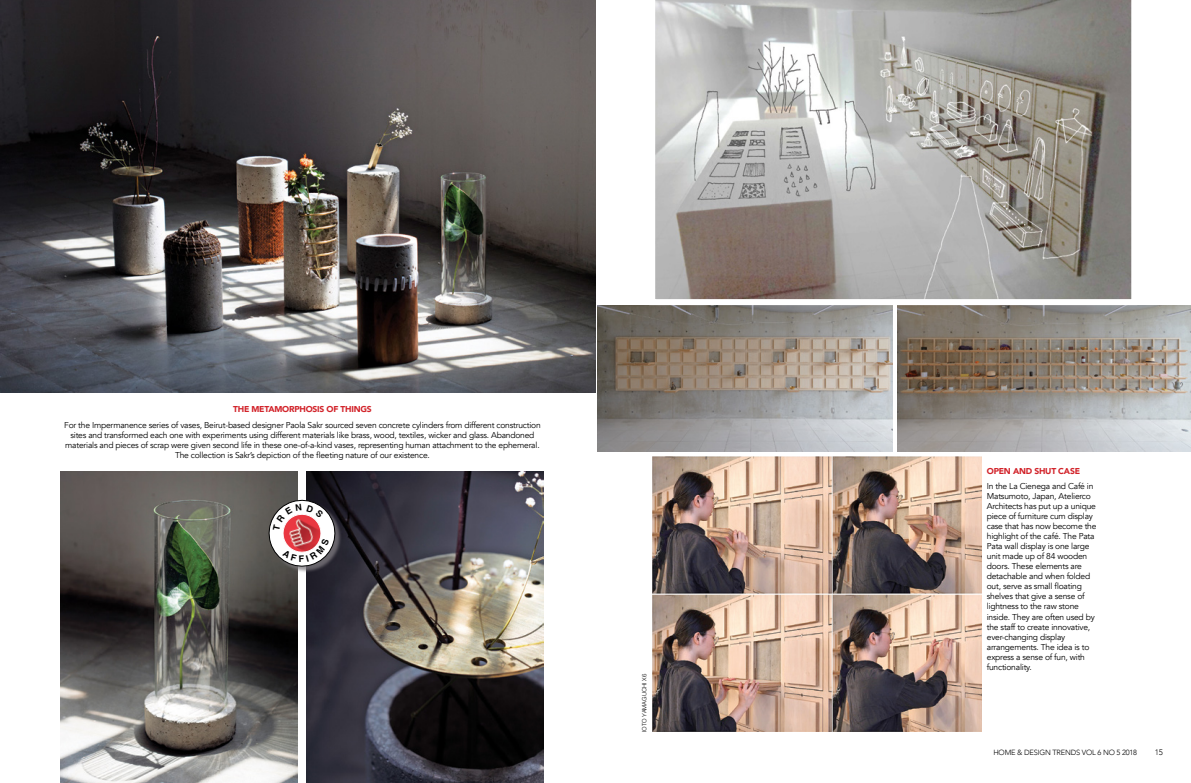
<style>
.page{position:relative;width:1191px;height:783px;background:#fff}
.page>*{position:absolute;margin:0;border:0;box-sizing:border-box;transform-origin:0 0}
.t1{font:8.5px/10px "Avenir";letter-spacing:-.025em;color:#000;text-align:center}
.t2{font:900 8.5px "Avenir";letter-spacing:-.025em;color:#d2232a}
.t3{font:300 8px "Avenir";color:#000}
.t4{font:300 7.5px "Avenir";letter-spacing:-.025em;color:#000}
.t5{font:300 6px "Helvetica Neue LT Std";color:#000}
</style>
<div class="page">
<img style="left:0;top:0;width:595px;height:392px">
<img style="left:306px;top:471px;width:237px;height:311px">
<img style="left:61px;top:471px;width:236px;height:311px">
<div style="left:270px;top:501px;width:72px;height:72px;background:#807c81;opacity:.75"></div>
<img style="left:897px;top:305px;width:294px;height:146px">
<img style="left:597px;top:305px;width:295px;height:146px">
<svg style="left:655px;top:0;width:477px;height:300px;background:#a8a5a1"></svg>
<img style="left:652px;top:457px;width:329px;height:274px">
<svg style="left:265px;top:496px;width:74px;height:74px"></svg>
<p class="t2" style="left:233px;top:402px;width:140px">THE METAMORPHOSIS OF THINGS</p>
<p class="t1" style="left:64px;top:420px;width:478px">For the Impermanence series of vases, Beirut-based designer Paola Sakr sourced seven concrete cylinders from different construction sites and transformed each one with experiments using different materials like brass, wood, textiles, wicker and glass. Abandoned materials and pieces of scrap were given second life in these one-of-a-kind vases, representing human attachment to the ephemeral.<br>The collection is Sakr’s depiction of the fleeting nature of our existence.</p>
<p class="t5" style="left:640px;top:731px;width:59px;rotate:-90deg">IOTO YAMAGUCHI X6</p>
<p class="t2" style="left:986px;top:463px;width:95px">OPEN AND SHUT CASE</p>
<p class="t1" style="left:986px;top:481px;width:111px;text-align:left">In the La Cienega and Café in<br>Matsumoto, Japan, Atelierco<br>Architects has put up a unique piece of furniture cum display case that has now become the highlight of the café. The Pata<br>Pata wall display is one large unit made up of 84 wooden doors. These elements are detachable and when folded out, serve as small floating shelves that give a sense of lightness to the raw stone inside. They are often used by the staff to create innovative, ever-changing display arrangements. The idea is to express a sense of fun, with functionality.</p>
<p class="t4" style="left:993px;top:747px;width:145px">HOME &amp; DESIGN TRENDS VOL 6 NO 5 2018</p>
<p class="t3" style="left:1154px;top:747px;width:10px">15</p>
</div>
